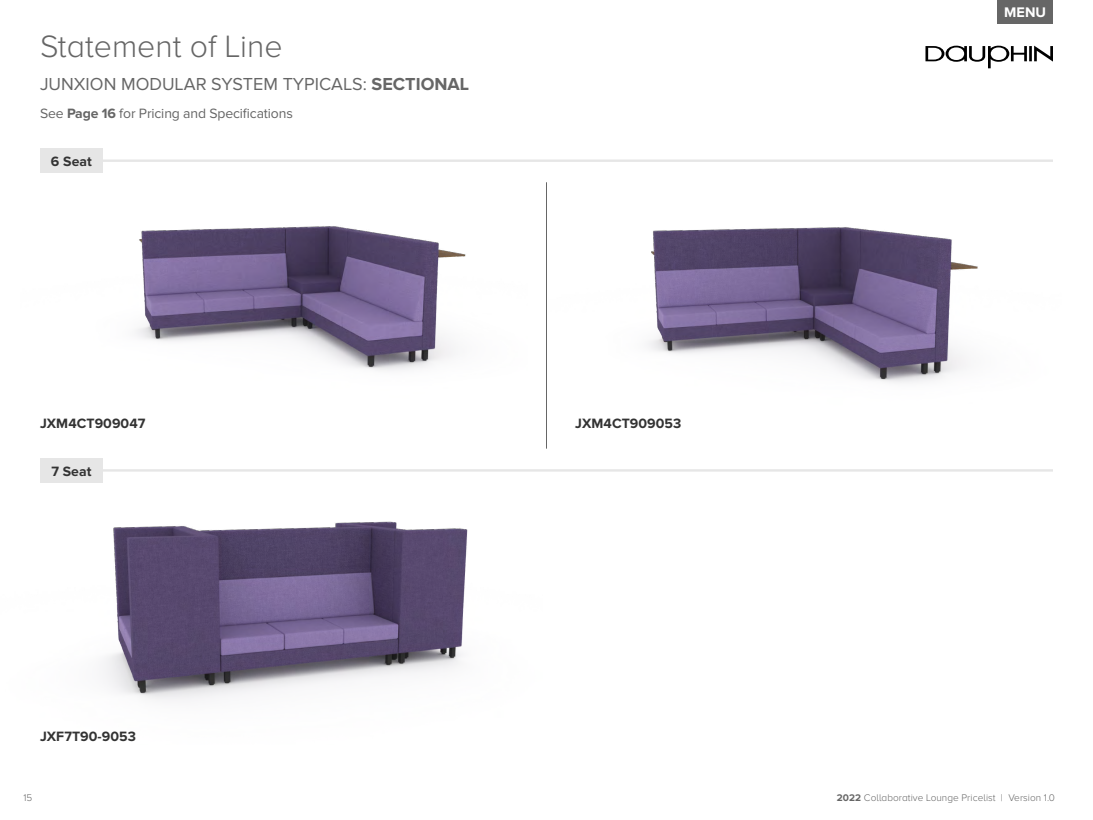
<style>
.page{position:relative;width:1093px;height:820px;background:#fff}
.page>*{position:absolute;margin:0;border:0;box-sizing:border-box;transform-origin:0 0}
.t1{font:300 32px "Proxima Nova A";color:#666}
.t2{font:18px "Proxima Nova";color:#666}
.t3{font:700 14.4px "Proxima Nova A";color:#fff}
.t4{font:700 14px "Proxima Nova";letter-spacing:.005em;color:#333}
.t5{font:14px "Proxima Nova";letter-spacing:-.01em;color:#666}
.t6{font:300 10px "Proxima Nova A";letter-spacing:.005em;color:#666}
.s1{font-family:"Proxima Nova A";font-weight:700}
.s2{font-weight:700}
</style>
<div class="page">
<div style="left:40px;top:148px;width:63px;height:25px;background:#e6e6e6"></div>
<hr style="left:103px;top:159px;width:950px;height:3px;background:#e6e6e6">
<div style="left:40px;top:458px;width:63px;height:24px;background:#e6e6e6"></div>
<hr style="left:103px;top:469px;width:950px;height:2px;background:#e6e6e6">
<hr style="left:546px;top:182px;width:1px;height:266px;background:#666">
<img style="left:103px;top:521px;width:365px;height:180px">
<img style="left:136px;top:226px;width:330px;height:145px">
<img style="left:648px;top:227px;width:330px;height:156px">
<svg style="left:925px;top:46px;width:128px;height:22px"></svg>
<div style="left:997px;top:0;width:56px;height:23px;background:#666"></div>
<h1 class="t1" style="left:40px;top:29px;width:244px">Statement of Line</h1>
<p class="t2" style="left:40px;top:73px;width:431px">JUNXION MODULAR SYSTEM TYPICALS: <span class="s1">SECTIONAL</span></p>
<p class="t5" style="left:40px;top:105px;width:254px">See <span class="s2">Page 16</span> for Pricing and Specifications</p>
<p class="t4" style="left:51px;top:153px;width:42px">6 Seat</p>
<p class="t4" style="left:40px;top:415px;width:107px">JXM4CT909047</p>
<p class="t4" style="left:575px;top:415px;width:108px">JXM4CT909053</p>
<p class="t4" style="left:51px;top:463px;width:42px">7 Seat</p>
<p class="t4" style="left:40px;top:728px;width:98px">JXF7T90-9053</p>
<p class="t3" style="left:1004px;top:4px;width:43px">MENU</p>
<p class="t6" style="left:24px;top:792px;width:10px">15</p>
<p class="t6" style="left:837px;top:792px;width:220px"><span class="s2">2022</span> Collaborative Lounge Pricelist | Version 1.0</p>
</div>
